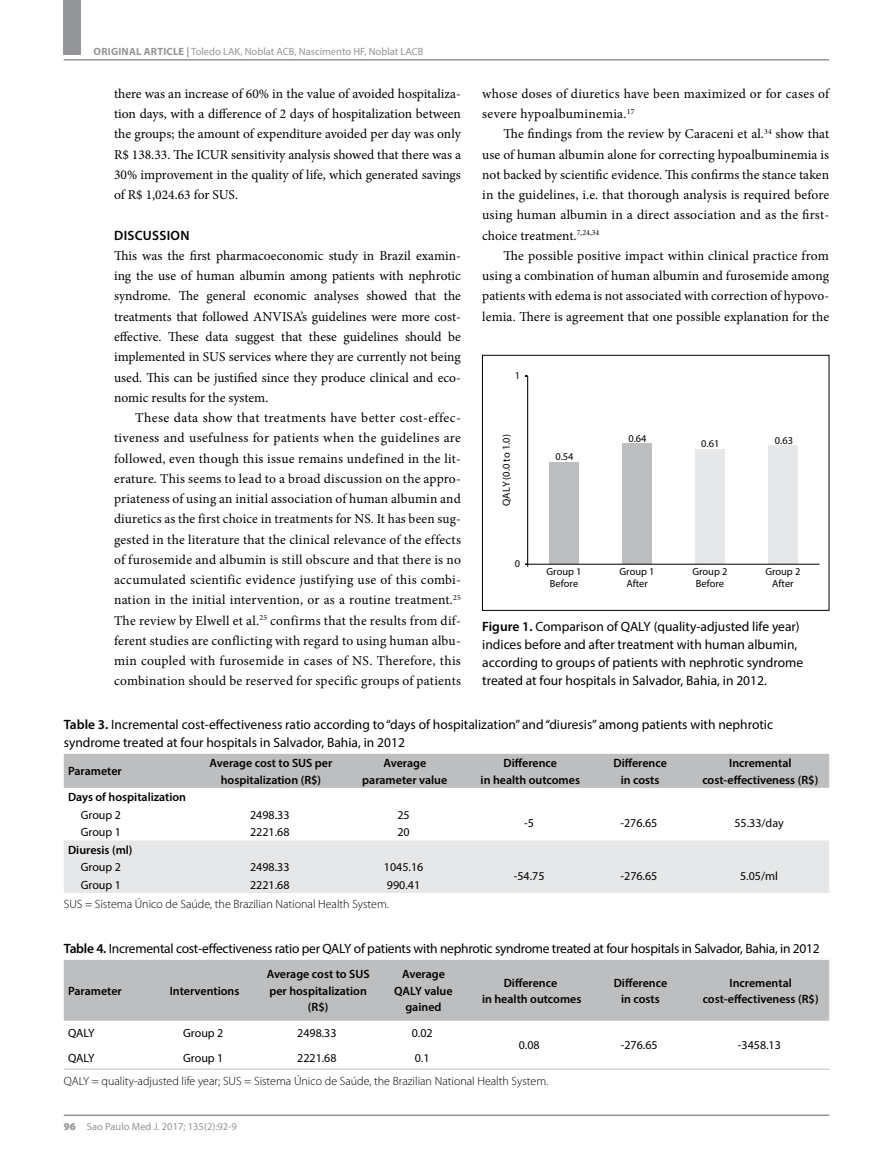
<style>
.page{position:relative;width:893px;height:1170px;background:#fff}
.page>*{position:absolute;margin:0;border:0;box-sizing:border-box;transform-origin:0 0}
.t1{font:13.5px/20.2px "Minion Pro";letter-spacing:.01em;color:#000;text-align:justify}
.t2{font:13.5px/18px "Myriad Pro";color:#000}
.t3{font:13.5px "Myriad Pro";letter-spacing:-.02em;color:#000}
.t4{font:600 13.5px "Myriad Pro";letter-spacing:.02em;color:#000}
.t5{font:600 12px/16.5px "Myriad Pro";color:#000;text-align:center}
.t6{font:12px "Myriad Pro";color:#000}
.t7{font:300 12px "Myriad Pro";color:#000}
.t8{font:10.5px "Myriad Pro";color:#939598}
.t9{font:10.35px/12.5px "Myriad Pro";color:#000;text-align:center}
.s1{font-weight:700}
.s2{font-weight:600}
.s3{font-weight:900}
</style>
<div class="page">
<div style="left:64px;top:0;width:17px;height:55px;background:#939598"></div>
<hr style="left:64px;top:59px;width:765px;height:2px;background:#939598">
<hr style="left:64px;top:1114px;width:765px;height:1px;background:#939598">
<div style="left:64px;top:753px;width:765px;height:34px;background:#bcbec0"></div>
<div style="left:64px;top:840px;width:765px;height:52px;background:#e6e7e8"></div>
<div style="left:64px;top:960px;width:765px;height:60px;background:#bcbec0"></div>
<hr style="left:64px;top:1068px;width:84px;height:1px;background:#bcbec0">
<hr style="left:148px;top:1068px;width:113px;height:1px;background:#bcbec0">
<hr style="left:261px;top:1068px;width:114px;height:1px;background:#bcbec0">
<hr style="left:375px;top:1068px;width:97px;height:1px;background:#bcbec0">
<hr style="left:472px;top:1068px;width:117px;height:1px;background:#bcbec0">
<hr style="left:589px;top:1068px;width:103px;height:1px;background:#bcbec0">
<hr style="left:692px;top:1068px;width:137px;height:1px;background:#bcbec0">
<div style="left:550px;top:462px;width:29px;height:102px;background:#bcbec0"></div>
<div style="left:622px;top:444px;width:30px;height:120px;background:#bcbec0"></div>
<div style="left:695px;top:449px;width:30px;height:115px;background:#e6e7e8"></div>
<div style="left:768px;top:445px;width:29px;height:119px;background:#e6e7e8"></div>
<hr style="left:527px;top:376px;width:1px;height:188px;background:#000">
<svg style="left:525px;top:563px;width:295px;height:4px"></svg>
<div style="left:482px;top:355px;width:347px;height:255px;border:1px solid #000"></div>
<p class="t8" style="left:94px;top:45px;width:331px"><span class="s1">ORIGINAL ARTICLE |</span> Toledo LAK, Noblat ACB, Nascimento HF, Noblat LACB</p>
<p class="t1" style="left:114px;top:83px;width:348px">there was an increase of 60% in the value of avoided hospitaliza&shy;tion days, with a difference of 2 days of hospitalization between the groups; the amount of expenditure avoided per day was only R$ 138.33. The ICUR sensitivity analysis showed that there was a 30% improvement in the quality of life, which generated savings of R$ 1,024.63 for SUS.</p>
<p class="t4" style="left:114px;top:226px;width:77px">DISCUSSION</p>
<p class="t1" style="left:114px;top:245px;width:348px">This was the first pharmacoeconomic study in Brazil examin&shy;ing the use of human albumin among patients with nephrotic syndrome. The general economic analyses showed that the treatments that followed ANVISA’s guidelines were more cost&shy;effective. These data suggest that these guidelines should be implemented in SUS services where they are currently not being used. This can be justified since they produce clinical and eco&shy;nomic results for the system.</p>
<p class="t1" style="left:114px;top:407px;width:348px;text-indent:21px">These data show that treatments have better cost-effec&shy;tiveness and usefulness for patients when the guidelines are followed, even though this issue remains undefined in the lit&shy;erature. This seems to lead to a broad discussion on the appro&shy;priateness of using an initial association of human albumin and diuretics as the first choice in treatments for NS. It has been sug&shy;gested in the literature that the clinical relevance of the effects of furosemide and albumin is still obscure and that there is no accumulated scientific evidence justifying use of this combi&shy;nation in the initial intervention, or as a routine treatment.<sup>25<br></sup>The review by Elwell et al.<sup>25</sup> confirms that the results from dif&shy;ferent studies are conflicting with regard to using human albu&shy;min coupled with furosemide in cases of NS. Therefore, this combination should be reserved for specific groups of patients</p>
<p class="t1" style="left:482px;top:83px;width:348px">whose doses of diuretics have been maximized or for cases of severe hypoalbuminemia.<sup>17</sup></p>
<p class="t1" style="left:482px;top:124px;width:348px;text-indent:21px">The findings from the review by Caraceni et al.<sup>34</sup> show that use of human albumin alone for correcting hypoalbuminemia is not backed by scientific evidence. This confirms the stance taken in the guidelines, i.e. that thorough analysis is required before using human albumin in a direct association and as the first&shy;choice treatment.<sup>7,24,34</sup></p>
<p class="t1" style="left:482px;top:245px;width:348px;text-indent:21px">The possible positive impact within clinical practice from using a combination of human albumin and furosemide among patients with edema is not associated with correction of hypovo&shy;lemia. There is agreement that one possible explanation for the</p>
<p class="t9" style="left:515px;top:369px;width:7px">1</p>
<p class="t9" style="left:500px;top:505px;width:73px;rotate:-90deg">QALY (0.0 to 1.0)</p>
<p class="t9" style="left:515px;top:557px;width:7px">0</p>
<p class="t9" style="left:555px;top:450px;width:20px">0.54</p>
<p class="t9" style="left:628px;top:432px;width:20px">0.64</p>
<p class="t9" style="left:701px;top:437px;width:20px">0.61</p>
<p class="t9" style="left:775px;top:434px;width:20px">0.63</p>
<p class="t9" style="left:547px;top:565px;width:37px">Group 1<br>Before</p>
<p class="t9" style="left:620px;top:565px;width:37px">Group 1<br>After</p>
<p class="t9" style="left:692px;top:565px;width:37px">Group 2<br>Before</p>
<p class="t9" style="left:765px;top:565px;width:37px">Group 2<br>After</p>
<p class="t2" style="left:482px;top:617px;width:322px"><span class="s2">Figure 1.</span> Comparison of QALY (quality-adjusted life year) indices before and after treatment with human albumin, according to groups of patients with nephrotic syndrome treated at four hospitals in Salvador, Bahia, in 2012.</p>
<p class="t2" style="left:64px;top:715px;width:711px"><span class="s2">Table 3.</span> Incremental cost-effectiveness ratio according to “days of hospitalization” and “diuresis” among patients with nephrotic syndrome treated at four hospitals in Salvador, Bahia, in 2012</p>
<p class="t5" style="left:68px;top:762px;width:55px">Parameter</p>
<p class="t5" style="left:210px;top:754px;width:124px">Average cost to SUS per hospitalization (R$)</p>
<p class="t5" style="left:362px;top:754px;width:87px">Average parameter value</p>
<p class="t5" style="left:481px;top:754px;width:101px">Difference<br>in health outcomes</p>
<p class="t5" style="left:613px;top:754px;width:55px">Difference in costs</p>
<p class="t5" style="left:702px;top:754px;width:117px">Incremental cost-effectiveness (R$)</p>
<p class="t5" style="left:68px;top:788px;width:120px">Days of hospitalization</p>
<p class="t6" style="left:81px;top:807px;width:42px">Group 2</p>
<p class="t6" style="left:250px;top:807px;width:41px">2498.33</p>
<p class="t6" style="left:397px;top:807px;width:14px">25</p>
<p class="t6" style="left:524px;top:815px;width:11px">-5</p>
<p class="t6" style="left:620px;top:815px;width:38px">-276.65</p>
<p class="t6" style="left:734px;top:815px;width:51px">55.33/day</p>
<p class="t6" style="left:81px;top:824px;width:42px">Group 1</p>
<p class="t6" style="left:250px;top:824px;width:41px">2221.68</p>
<p class="t6" style="left:397px;top:824px;width:14px">20</p>
<p class="t5" style="left:68px;top:841px;width:66px">Diuresis (ml)</p>
<p class="t6" style="left:81px;top:859px;width:42px">Group 2</p>
<p class="t6" style="left:250px;top:859px;width:41px">2498.33</p>
<p class="t6" style="left:384px;top:859px;width:41px">1045.16</p>
<p class="t6" style="left:514px;top:868px;width:32px">-54.75</p>
<p class="t6" style="left:620px;top:868px;width:38px">-276.65</p>
<p class="t6" style="left:740px;top:868px;width:39px">5.05/ml</p>
<p class="t6" style="left:81px;top:877px;width:42px">Group 1</p>
<p class="t6" style="left:250px;top:877px;width:41px">2221.68</p>
<p class="t6" style="left:387px;top:877px;width:35px">990.41</p>
<p class="t7" style="left:64px;top:897px;width:327px">SUS = Sistema Único de Saúde, the Brazilian National Health System.</p>
<p class="t3" style="left:64px;top:940px;width:757px"><span class="s2">Table 4.</span> Incremental cost-effectiveness ratio per QALY of patients with nephrotic syndrome treated at four hospitals in Salvador, Bahia, in 2012</p>
<p class="t5" style="left:68px;top:982px;width:55px">Parameter</p>
<p class="t5" style="left:170px;top:982px;width:71px">Interventions</p>
<p class="t5" style="left:267px;top:965px;width:104px">Average cost to SUS per hospitalization (R$)</p>
<p class="t5" style="left:394px;top:965px;width:60px">Average<br>QALY value gained</p>
<p class="t5" style="left:482px;top:973px;width:101px">Difference<br>in health outcomes</p>
<p class="t5" style="left:614px;top:973px;width:55px">Difference in costs</p>
<p class="t5" style="left:703px;top:973px;width:117px">Incremental cost-effectiveness (R$)</p>
<p class="t6" style="left:68px;top:1025px;width:28px">QALY</p>
<p class="t6" style="left:183px;top:1025px;width:42px">Group 2</p>
<p class="t6" style="left:297px;top:1025px;width:41px">2498.33</p>
<p class="t6" style="left:412px;top:1025px;width:22px">0.02</p>
<p class="t6" style="left:519px;top:1037px;width:22px">0.08</p>
<p class="t6" style="left:621px;top:1037px;width:38px">-276.65</p>
<p class="t6" style="left:738px;top:1037px;width:45px">-3458.13</p>
<p class="t6" style="left:68px;top:1049px;width:28px">QALY</p>
<p class="t6" style="left:183px;top:1049px;width:42px">Group 1</p>
<p class="t6" style="left:297px;top:1049px;width:41px">2221.68</p>
<p class="t6" style="left:415px;top:1049px;width:16px">0.1</p>
<p class="t7" style="left:64px;top:1073px;width:486px">QALY = quality-adjusted life year; SUS = Sistema Único de Saúde, the Brazilian National Health System.</p>
<p class="t8" style="left:64px;top:1119px;width:175px"><span class="s3">96</span> Sao Paulo Med J. 2017; 135(2):92-9</p>
</div>
